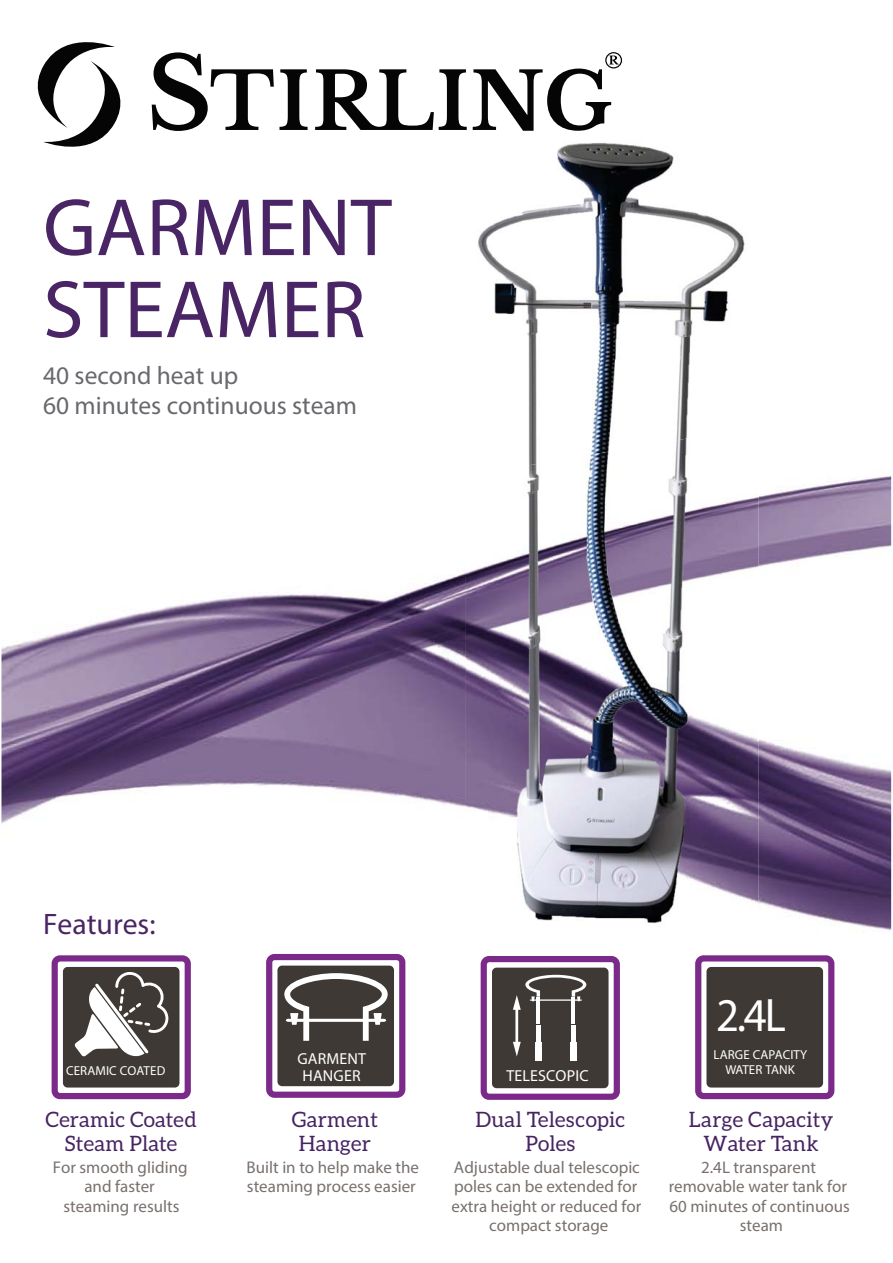
<style>
.page{position:relative;width:893px;height:1263px;background:#fff}
.page>*{position:absolute;margin:0;border:0;box-sizing:border-box;transform-origin:0 0}
.t1{font:500 82.05px/82.1px "Avant Garde IT Cby BT";color:#4a2565}
.t2{font:600 47.1px "Eurostile";color:#fff;scale:.95 1}
.t3{font:500 29.7px "Avant Garde IT Cby BT";color:#4a2565}
.t4{font:25.5px/30.6px "Futura";color:#68696d}
.t5{font:21.15px/23.4px "Aleo";letter-spacing:.01em;color:#462462;text-align:center}
.t6{font:16.95px/19px "Futura";color:#78716d;text-align:center}
.t7{font:15.9px/16.8px "Futura";letter-spacing:.01em;color:#fff;text-align:center}
.t8{font:13.05px/14.9px "Futura";letter-spacing:.01em;color:#fff;text-align:center}
</style>
<div class="page">
<img style="left:1px;top:476px;width:890px;height:514px">
<svg style="left:37px;top:42px;width:84px;height:105px"></svg>
<svg style="left:152px;top:52px;width:156px;height:79px"></svg>
<svg style="left:315px;top:69px;width:152px;height:61px"></svg>
<svg style="left:473px;top:52px;width:149px;height:79px"></svg>
<div style="left:698px;top:958px;width:133px;height:138px;background:#fff;border-radius:5px"></div>
<div style="left:695px;top:955px;width:139px;height:144px;border:6px solid #7b2a89;border-radius:5px"></div>
<div style="left:706px;top:967px;width:117px;height:121px;background:#3e3934;border-radius:5px"></div>
<div style="left:55px;top:958px;width:133px;height:138px;background:#fff;border-radius:5px"></div>
<div style="left:52px;top:955px;width:139px;height:144px;border:6px solid #7b2a89;border-radius:5px"></div>
<div style="left:63px;top:967px;width:116px;height:121px;background:#3e3934;border-radius:5px"></div>
<svg style="left:74px;top:972px;width:95px;height:85px"></svg>
<svg style="left:484px;top:959px;width:133px;height:138px"></svg>
<div style="left:481px;top:956px;width:139px;height:144px;border:6px solid #7b2a89;border-radius:5px"></div>
<div style="left:492px;top:968px;width:116px;height:120px;background:#3e3934;border-radius:5px"></div>
<div style="left:535px;top:1042px;width:6px;height:18px;background:#fff"></div>
<div style="left:570px;top:1042px;width:6px;height:18px;background:#fff"></div>
<svg style="left:513px;top:975px;width:73px;height:82px"></svg>
<div style="left:269px;top:957px;width:133px;height:138px;background:#fff;border-radius:5px"></div>
<div style="left:266px;top:954px;width:139px;height:144px;border:6px solid #7b2a89;border-radius:5px"></div>
<div style="left:277px;top:966px;width:117px;height:120px;background:#3e3934;border-radius:5px"></div>
<svg style="left:284px;top:973px;width:104px;height:68px"></svg>
<img style="left:478px;top:143px;width:267px;height:287px">
<img style="left:466px;top:430px;width:293px;height:500px">
<h1 class="t1" style="left:43px;top:186px;width:350px">GARMENT<br>STEAMER</h1>
<h3 class="t4" style="left:43px;top:361px;width:315px">40 second heat up<br>60 minutes continuous steam</h3>
<h3 class="t3" style="left:43px;top:907px;width:114px">Features:</h3>
<p class="t8" style="left:66px;top:1063px;width:101px">CERAMIC COATED</p>
<p class="t5" style="left:46px;top:1109px;width:153px">Ceramic Coated<br>Steam Plate</p>
<p class="t6" style="left:53px;top:1159px;width:136px">For smooth gliding and faster steaming results</p>
<p class="t7" style="left:297px;top:1051px;width:70px">GARMENT<br>HANGER</p>
<p class="t5" style="left:292px;top:1109px;width:88px">Garment<br>Hanger</p>
<p class="t6" style="left:247px;top:1159px;width:174px;text-align:left">Built in to help make the steaming process easier</p>
<p class="t7" style="left:506px;top:1068px;width:84px">TELESCOPIC</p>
<p class="t5" style="left:475px;top:1109px;width:151px">Dual Telescopic<br>Poles</p>
<p class="t6" style="left:451px;top:1159px;width:191px">Adjustable dual telescopic poles can be extended for extra height or reduced for compact storage</p>
<h2 class="t2" style="left:716px;top:995px;width:75px">2.4L</h2>
<p class="t8" style="left:713px;top:1048px;width:95px">LARGE CAPACITY<br>WATER TANK</p>
<p class="t5" style="left:689px;top:1109px;width:146px">Large Capacity<br>Water Tank</p>
<p class="t6" style="left:669px;top:1159px;width:183px">2.4L transparent removable water tank for<br>60 minutes of continuous steam</p>
</div>
